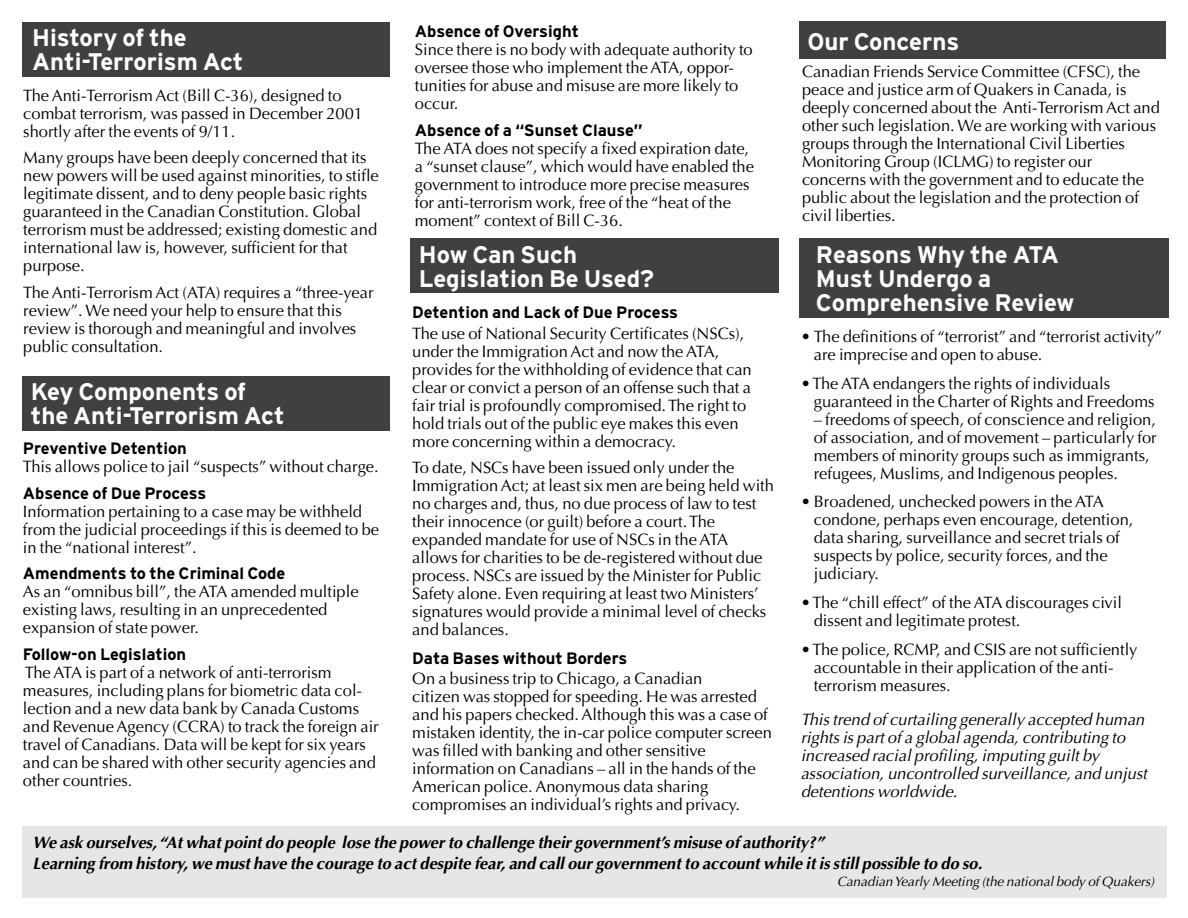
<style>
.page{position:relative;width:1188px;height:918px;background:#fff}
.page>*{position:absolute;margin:0;border:0;box-sizing:border-box;transform-origin:0 0}
.t1{font:700 24px/24px "Interstate";color:#fff}
.t2{font:16.5px/18px "Optima";color:#000}
.t3{font:italic 700 16.5px/21.9px "Optima";color:#000}
.t4{font:italic 16.5px/18px "Optima";color:#000}
.t5{font:700 16.5px "Interstate";color:#000}
.t6{font:italic 13.5px "Optima";color:#000}
</style>
<div class="page">
<div style="left:22px;top:22px;width:367px;height:55px;background:#404040"></div>
<div style="left:22px;top:376px;width:367px;height:54px;background:#404040"></div>
<div style="left:799px;top:22px;width:367px;height:37px;background:#404040"></div>
<div style="left:411px;top:238px;width:368px;height:55px;background:#404040"></div>
<div style="left:799px;top:239px;width:369px;height:79px;background:#404040"></div>
<div style="left:22px;top:826px;width:1144px;height:72px;background:#e6e6e6"></div>
<h1 class="t1" style="left:32px;top:28px;width:213px">History of the<br>Anti-Terrorism Act</h1>
<p class="t5" style="left:415px;top:25px;width:166px">Absence of Oversight</p>
<h1 class="t1" style="left:807px;top:31px;width:153px">Our Concerns</h1>
<p class="t2" style="left:802px;top:64px;width:359px">Canadian Friends Service Committee (CFSC), the peace and justice arm of Quakers in Canada, is deeply concerned about the Anti-Terrorism Act and other such legislation. We are working with various groups through the International Civil Liberties Monitoring Group (ICLMG) to register our concerns with the government and to educate the public about the legislation and the protection of civil liberties.</p>
<h1 class="t1" style="left:816px;top:244px;width:260px">Reasons Why the ATA<br>Must Undergo a<br>Comprehensive Review</h1>
<p class="t2" style="left:814px;top:329px;width:350px;text-indent:-13px">• The definitions of “terrorist” and “terrorist activity” are imprecise and open to abuse.</p>
<p class="t2" style="left:814px;top:376px;width:342px;text-indent:-13px">• The ATA endangers the rights of individuals guaranteed in the Charter of Rights and Freedoms</p>
<p class="t2" style="left:814px;top:412px;width:344px">– freedoms of speech, of conscience and religion, of association, and of movement – particularly for members of minority groups such as immigrants, refugees, Muslims, and Indigenous peoples.</p>
<p class="t2" style="left:814px;top:494px;width:321px;text-indent:-13px">• Broadened, unchecked powers in the ATA condone, perhaps even encourage, detention, data sharing, surveillance and secret trials of suspects by police, security forces, and the judiciary.</p>
<p class="t2" style="left:814px;top:595px;width:310px;text-indent:-13px">• The “chill effect” of the ATA discourages civil dissent and legitimate protest.</p>
<p class="t2" style="left:814px;top:642px;width:325px;text-indent:-13px">• The police, RCMP, and CSIS are not sufficiently accountable in their application of the anti&shy;terrorism measures.</p>
<p class="t4" style="left:801px;top:712px;width:348px">This trend of curtailing generally accepted human rights is part of a global agenda, contributing to increased racial profiling, imputing guilt by association, uncontrolled surveillance, and unjust detentions worldwide.</p>
<p class="t3" style="left:33px;top:833px;width:951px">We ask ourselves, “At what point do people lose the power to challenge their government’s misuse of authority?”<br>Learning from history, we must have the courage to act despite fear, and call our government to account while it is still possible to do so.</p>
<p class="t6" style="left:837px;top:876px;width:318px">Canadian Yearly Meeting (the national body of Quakers)</p>
<p class="t2" style="left:415px;top:42px;width:339px">Since there is no body with adequate authority to oversee those who implement the ATA, oppor&shy;tunities for abuse and misuse are more likely to occur.</p>
<p class="t5" style="left:415px;top:124px;width:229px">Absence of a “Sunset Clause”</p>
<p class="t2" style="left:415px;top:141px;width:341px">The ATA does not specify a fixed expiration date, a “sunset clause”, which would have enabled the government to introduce more precise measures for anti-terrorism work, free of the “heat of the moment” context of Bill C-36.</p>
<p class="t2" style="left:23px;top:88px;width:341px">The Anti-Terrorism Act (Bill C-36), designed to combat terrorism, was passed in December 2001 shortly after the events of 9/11.</p>
<p class="t2" style="left:23px;top:150px;width:357px">Many groups have been deeply concerned that its new powers will be used against minorities, to stifle legitimate dissent, and to deny people basic rights guaranteed in the Canadian Constitution. Global terrorism must be addressed; existing domestic and international law is, however, sufficient for that purpose.</p>
<p class="t2" style="left:23px;top:285px;width:352px">The Anti-Terrorism Act (ATA) requires a “three-year review”. We need your help to ensure that this review is thorough and meaningful and involves public consultation.</p>
<h1 class="t1" style="left:419px;top:244px;width:237px">How Can Such<br>Legislation Be Used?</h1>
<p class="t5" style="left:412px;top:306px;width:267px">Detention and Lack of Due Process</p>
<p class="t2" style="left:412px;top:326px;width:341px">The use of National Security Certificates (NSCs), under the Immigration Act and now the ATA, provides for the withholding of evidence that can clear or convict a person of an offense such that a fair trial is profoundly compromised. The right to hold trials out of the public eye makes this even more concerning within a democracy.</p>
<p class="t2" style="left:412px;top:460px;width:363px">To date, NSCs have been issued only under the Immigration Act; at least six men are being held with no charges and, thus, no due process of law to test their innocence (or guilt) before a court. The expanded mandate for use of NSCs in the ATA allows for charities to be de-registered without due process. NSCs are issued by the Minister for Public Safety alone. Even requiring at least two Ministers’ signatures would provide a minimal level of checks and balances.</p>
<p class="t5" style="left:412px;top:652px;width:217px">Data Bases without Borders</p>
<p class="t2" style="left:412px;top:671px;width:361px">On a business trip to Chicago, a Canadian<br>citizen was stopped for speeding. He was arrested and his papers checked. Although this was a case of mistaken identity, the in-car police computer screen was filled with banking and other sensitive information on Canadians – all in the hands of the American police. Anonymous data sharing compromises an individual’s rights and privacy.</p>
<h1 class="t1" style="left:31px;top:381px;width:255px">Key Components of the Anti-Terrorism Act</h1>
<p class="t5" style="left:23px;top:442px;width:165px">Preventive Detention</p>
<p class="t2" style="left:23px;top:459px;width:357px">This allows police to jail “suspects” without charge.</p>
<p class="t5" style="left:23px;top:487px;width:185px">Absence of Due Process</p>
<p class="t2" style="left:23px;top:504px;width:358px">Information pertaining to a case may be withheld from the judicial proceedings if this is deemed to be in the “national interest”.</p>
<p class="t5" style="left:23px;top:567px;width:264px">Amendments to the Criminal Code</p>
<p class="t2" style="left:23px;top:584px;width:337px">As an “omnibus bill”, the ATA amended multiple existing laws, resulting in an unprecedented expansion of state power.</p>
<p class="t5" style="left:23px;top:648px;width:165px">Follow-on Legislation</p>
<p class="t2" style="left:23px;top:665px;width:357px">The ATA is part of a network of anti-terrorism measures, including plans for biometric data col&shy;lection and a new data bank by Canada Customs and Revenue Agency (CCRA) to track the foreign air travel of Canadians. Data will be kept for six years and can be shared with other security agencies and other countries.</p>
</div>
